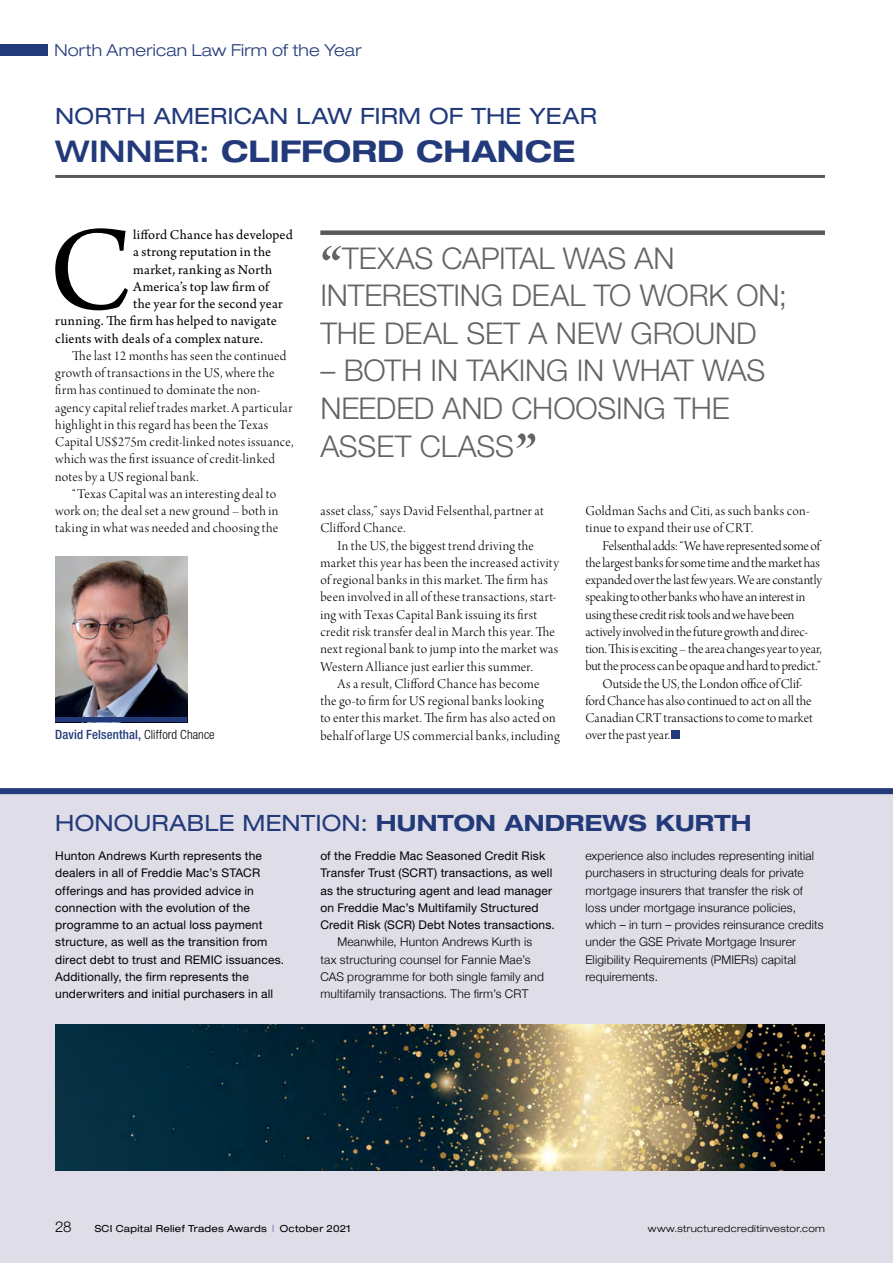
<style>
.page{position:relative;width:893px;height:1263px;background:#fff}
.page>*{position:absolute;margin:0;border:0;box-sizing:border-box;transform-origin:0 0}
.t1{font:125.85px "Arno Pro";color:#000}
.t2{font:300 30px/37.5px "Helvetica Neue LT Pro";letter-spacing:-.005em;color:#636466}
.t3{font:700 expanded 30px "Helvetica Neue LT Pro";letter-spacing:.005em;color:#233a7a}
.t4{font:expanded 22.5px "Helvetica Neue LT Pro";letter-spacing:.01em;color:#233a7a}
.t5{font:300 expanded 16.5px "Helvetica Neue LT Pro";letter-spacing:.01em;color:#233a7a}
.t6{font:300 15px "Helvetica Neue LT Pro";color:#000}
.t7{font:14.25px/17.2px "Arno Pro Light Display";letter-spacing:.015em;color:#000}
.t8{font:14.25px "Arno Pro Light Display";letter-spacing:-.005em;color:#000}
.t9{font:14.25px "Arno Pro";letter-spacing:.015em;color:#000}
.t10{font:14.25px "Arno Pro Light Display";letter-spacing:-.01em;color:#000}
.t11{font:500 condensed 12.75px "Helvetica Neue LT Pro";letter-spacing:.01em;color:#233a7a}
.t12{font:12px/17.2px "Helvetica Neue LT Pro";letter-spacing:.015em;color:#000}
.t13{font:300 12px/17.2px "Helvetica Neue";letter-spacing:.015em;color:#000}
.t14{font:expanded 9.75px "Helvetica Neue LT Pro";letter-spacing:.025em;color:#000}
.t15{font:300 expanded 9.75px "Helvetica Neue LT Pro";letter-spacing:.03em;color:#000}
.s1{font-weight:500}
.s2{font-weight:300;color:#000}
.s3{font-family:"Arno Pro Bold Display";font-weight:400;font-size:61.5px}
.s4{font-weight:700}
.s5{font-weight:300;color:#233a7a}
</style>
<div class="page">
<div style="left:671px;top:730px;width:9px;height:9px;background:#233a7a"></div>
<hr style="left:55px;top:175px;width:770px;height:3px;background:#58595b">
<div style="left:320px;top:230px;width:505px;height:5px;background:#58595b"></div>
<div style="left:0;top:791px;width:893px;height:472px;background:#dedde8"></div>
<div style="left:0;top:788px;width:893px;height:6px;background:#233a7a"></div>
<img style="left:55px;top:557px;width:132px;height:161px">
<hr style="left:55px;top:718px;width:132px;height:4px;background:#233a7a">
<img style="left:55px;top:1025px;width:770px;height:146px">
<div style="left:0;top:44px;width:48px;height:12px;background:#233a7a"></div>
<p class="t5" style="left:54px;top:40px;width:308px">North American Law Firm of the Year</p>
<h3 class="t4" style="left:55px;top:103px;width:543px">NORTH AMERICAN LAW FIRM OF THE YEAR</h3>
<h2 class="t3" style="left:55px;top:133px;width:522px"><span class="s1">WINNER:</span> CLIFFORD CHANCE</h2>
<h1 class="t1" style="left:48px;top:198px;width:86px">C</h1>
<p class="t9" style="left:133px;top:227px;width:161px">lifford Chance has developed</p>
<p class="t9" style="left:133px;top:244px;width:140px">a strong reputation in the</p>
<p class="t9" style="left:133px;top:261px;width:141px">market, ranking as North</p>
<p class="t9" style="left:133px;top:278px;width:137px">America’s top law firm of</p>
<p class="t9" style="left:133px;top:296px;width:151px">the year for the second year</p>
<p class="t9" style="left:55px;top:313px;width:223px">running. The firm has helped to navigate</p>
<p class="t9" style="left:55px;top:330px;width:209px">clients with deals of a complex nature.</p>
<p class="t7" style="left:55px;top:348px;width:240px;text-indent:17px">The last 12 months has seen the continued growth of transactions in the US, where the firm has continued to dominate the non&shy;agency capital relief trades market. A particular highlight in this regard has been the Texas Capital US$275m credit-linked notes issuance, which was the first issuance of credit-linked notes by a US regional bank.</p>
<p class="t7" style="left:55px;top:486px;width:225px;text-indent:17px">“Texas Capital was an interesting deal to work on; the deal set a new ground – both in taking in what was needed and choosing the</p>
<p class="t11" style="left:55px;top:727px;width:161px">David Felsenthal, <span class="s2">Clifford Chance</span></p>
<h2 class="t2" style="left:320px;top:239px;width:468px"><span class="s3">“</span>TEXAS CAPITAL WAS AN<br>INTERESTING DEAL TO WORK ON;<br>THE DEAL SET A NEW GROUND</h2>
<h2 class="t2" style="left:320px;top:351px;width:446px">– BOTH IN TAKING IN WHAT WAS<br>NEEDED AND CHOOSING THE<br>ASSET CLASS <span class="s3">”</span></h2>
<p class="t7" style="left:320px;top:503px;width:225px">asset class,” says David Felsenthal, partner at<br>Clifford Chance.</p>
<p class="t7" style="left:320px;top:538px;width:240px;text-indent:17px">In the US, the biggest trend driving the market this year has been the increased activity of regional banks in this market. The firm has been involved in all of these transactions, start&shy;ing with Texas Capital Bank issuing its first credit risk transfer deal in March this year. The next regional bank to jump into the market was Western Alliance just earlier this summer.</p>
<p class="t7" style="left:320px;top:676px;width:241px;text-indent:17px">As a result, Clifford Chance has become<br>the go-to firm for US regional banks looking<br>to enter this market. The firm has also acted on behalf of large US commercial banks, including</p>
<p class="t7" style="left:585px;top:503px;width:226px">Goldman Sachs and Citi, as such banks con&shy;tinue to expand their use of CRT.</p>
<p class="t10" style="left:602px;top:538px;width:219px">Felsenthal adds: “We have represented some of</p>
<p class="t8" style="left:585px;top:555px;width:236px">the largest banks for some time and the market has</p>
<p class="t8" style="left:585px;top:572px;width:238px">expanded over the last few years. We are constantly</p>
<p class="t8" style="left:585px;top:589px;width:221px">speaking to other banks who have an interest in</p>
<p class="t10" style="left:585px;top:607px;width:211px">using these credit risk tools and we have been</p>
<p class="t8" style="left:585px;top:624px;width:224px">actively involved in the future growth and direc-</p>
<p class="t8" style="left:585px;top:641px;width:238px">tion. This is exciting – the area changes year to year,</p>
<p class="t10" style="left:585px;top:658px;width:237px">but the process can be opaque and hard to predict.”</p>
<p class="t7" style="left:602px;top:676px;width:202px">Outside the US, the London office of Clif-</p>
<p class="t7" style="left:585px;top:693px;width:228px">ford Chance has also continued to act on all the</p>
<p class="t7" style="left:585px;top:710px;width:229px">Canadian CRT transactions to come to market</p>
<p class="t7" style="left:585px;top:727px;width:86px">over the past year.</p>
<h3 class="t4" style="left:55px;top:810px;width:698px">HONOURABLE MENTION: <span class="s4">HUNTON ANDREWS KURTH</span></h3>
<p class="t12" style="left:55px;top:847px;width:230px">Hunton Andrews Kurth represents the dealers in all of Freddie Mac’s STACR offerings and has provided advice in connection with the evolution of the programme to an actual loss payment structure, as well as the transition from direct debt to trust and REMIC issuances.<br>Additionally, the firm represents the underwriters and initial purchasers in all</p>
<p class="t12" style="left:320px;top:847px;width:236px">of the Freddie Mac Seasoned Credit Risk Transfer Trust (SCRT) transactions, as well as the structuring agent and lead manager on Freddie Mac’s Multifamily Structured Credit Risk (SCR) Debt Notes transactions.</p>
<p class="t13" style="left:585px;top:846px;width:240px">experience also includes representing initial purchasers in structuring deals for private mortgage insurers that transfer the risk of loss under mortgage insurance policies, which – in turn – provides reinsurance credits under the GSE Private Mortgage Insurer Eligibility Requirements (PMIERs) capital requirements.</p>
<p class="t13" style="left:320px;top:932px;width:225px;text-indent:17px">Meanwhile, Hunton Andrews Kurth is tax structuring counsel for Fannie Mae’s CAS programme for both single family and multifamily transactions. The firm’s CRT</p>
<p class="t6" style="left:55px;top:1218px;width:18px">28</p>
<p class="t14" style="left:95px;top:1223px;width:257px">SCI Capital Relief Trades Awards <span class="s5">|</span> October 2021</p>
<p class="t15" style="left:648px;top:1223px;width:179px">www.structuredcreditinvestor.com</p>
</div>
